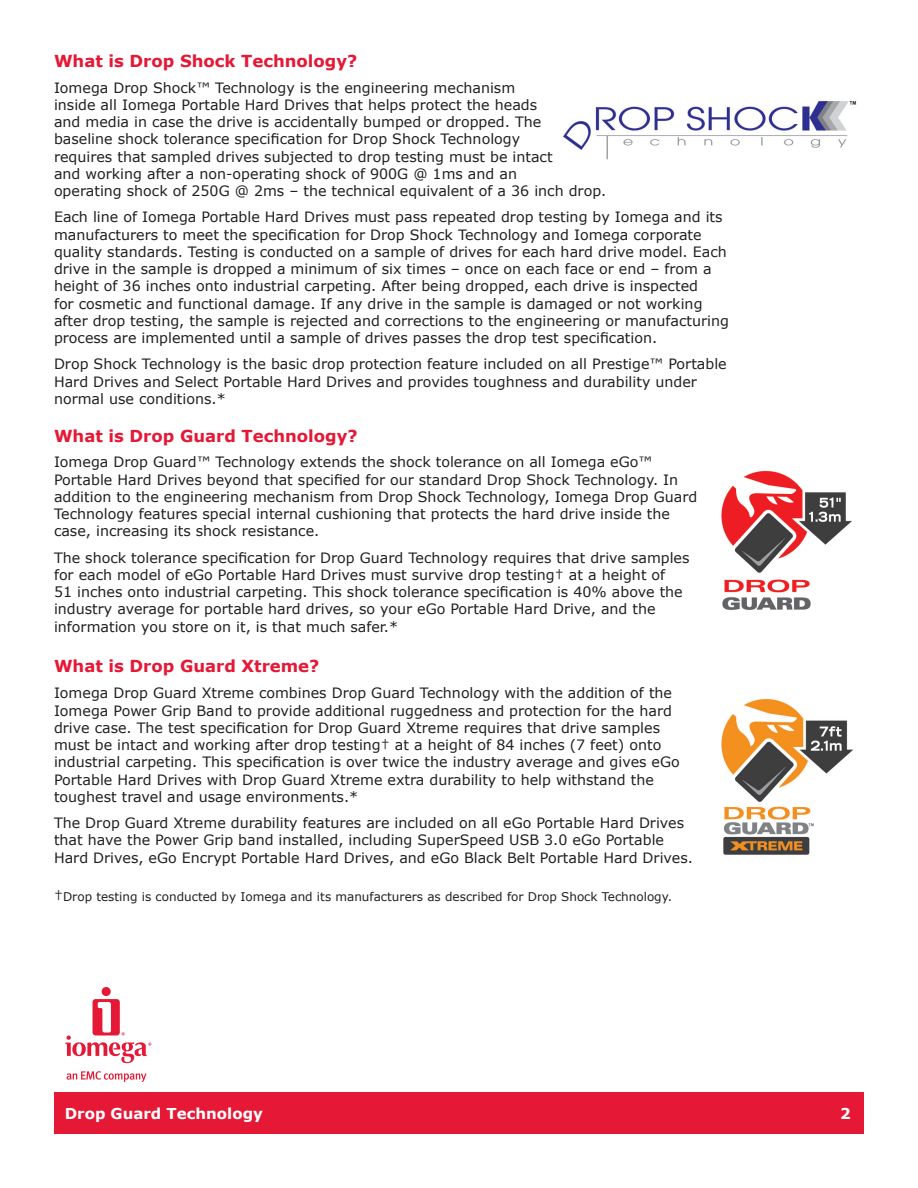
<style>
.page{position:relative;width:918px;height:1188px;background:#fff}
.page>*{position:absolute;margin:0;border:0;box-sizing:border-box;transform-origin:0 0}
.t1{font:700 16.5px "Verdana";color:#e51836}
.t2{font:700 15px "Verdana";color:#fff}
.t3{font:14.25px/17.2px "Verdana";color:#231f20}
.t4{font:12px "Verdana";color:#231f20}
.s1{font-size:14.25px}
</style>
<div class="page">
<div style="left:54px;top:1093px;width:810px;height:41px;background:#e51836"></div>
<div style="left:102px;top:987px;width:9px;height:9px;background:#e51836;border-radius:50%"></div>
<svg style="left:65px;top:999px;width:86px;height:64px"></svg>
<svg style="left:67px;top:1071px;width:79px;height:11px"></svg>
<img style="left:721px;top:470px;width:131px;height:140px">
<img style="left:721px;top:698px;width:132px;height:157px">
<img style="left:563px;top:101px;width:294px;height:59px">
<p class="t1" style="left:54px;top:50px;width:305px">What is Drop Shock Technology?</p>
<p class="t3" style="left:54px;top:79px;width:554px">Iomega Drop Shock™ Technology is the engineering mechanism<br>inside all Iomega Portable Hard Drives that helps protect the heads<br>and media in case the drive is accidentally bumped or dropped. The<br>baseline shock tolerance specification for Drop Shock Technology<br>requires that sampled drives subjected to drop testing must be intact<br>and working after a non-operating shock of 900G @ 1ms and an<br>operating shock of 250G @ 2ms – the technical equivalent of a 36 inch drop.</p>
<p class="t3" style="left:54px;top:209px;width:677px">Each line of Iomega Portable Hard Drives must pass repeated drop testing by Iomega and its manufacturers to meet the specification for Drop Shock Technology and Iomega corporate quality standards. Testing is conducted on a sample of drives for each hard drive model. Each drive in the sample is dropped a minimum of six times – once on each face or end – from a height of 36 inches onto industrial carpeting. After being dropped, each drive is inspected<br>for cosmetic and functional damage. If any drive in the sample is damaged or not working after drop testing, the sample is rejected and corrections to the engineering or manufacturing process are implemented until a sample of drives passes the drop test specification.</p>
<p class="t3" style="left:54px;top:356px;width:674px">Drop Shock Technology is the basic drop protection feature included on all Prestige™ Portable<br>Hard Drives and Select Portable Hard Drives and provides toughness and durability under normal use conditions.*</p>
<p class="t1" style="left:54px;top:425px;width:305px">What is Drop Guard Technology?</p>
<p class="t3" style="left:54px;top:454px;width:645px">Iomega Drop Guard™ Technology extends the shock tolerance on all Iomega eGo™ Portable Hard Drives beyond that specified for our standard Drop Shock Technology. In addition to the engineering mechanism from Drop Shock Technology, Iomega Drop Guard Technology features special internal cushioning that protects the hard drive inside the case, increasing its shock resistance.</p>
<p class="t3" style="left:54px;top:549px;width:637px">The shock tolerance specification for Drop Guard Technology requires that drive samples for each model of eGo Portable Hard Drives must survive drop testing† at a height of<br>51 inches onto industrial carpeting. This shock tolerance specification is 40% above the industry average for portable hard drives, so your eGo Portable Hard Drive, and the information you store on it, is that much safer.*</p>
<p class="t1" style="left:54px;top:655px;width:267px">What is Drop Guard Xtreme?</p>
<p class="t3" style="left:54px;top:685px;width:627px">Iomega Drop Guard Xtreme combines Drop Guard Technology with the addition of the Iomega Power Grip Band to provide additional ruggedness and protection for the hard drive case. The test specification for Drop Guard Xtreme requires that drive samples must be intact and working after drop testing† at a height of 84 inches (7 feet) onto industrial carpeting. This specification is over twice the industry average and gives eGo Portable Hard Drives with Drop Guard Xtreme extra durability to help withstand the toughest travel and usage environments.*</p>
<p class="t3" style="left:54px;top:815px;width:640px">The Drop Guard Xtreme durability features are included on all eGo Portable Hard Drives that have the Power Grip band installed, including SuperSpeed USB 3.0 eGo Portable<br>Hard Drives, eGo Encrypt Portable Hard Drives, and eGo Black Belt Portable Hard Drives.</p>
<p class="t4" style="left:54px;top:889px;width:620px"><span class="s1">†</span>Drop testing is conducted by Iomega and its manufacturers as described for Drop Shock Technology.</p>
<p class="t2" style="left:65px;top:1104px;width:200px">Drop Guard Technology</p>
<p class="t2" style="left:840px;top:1104px;width:12px">2</p>
</div>
